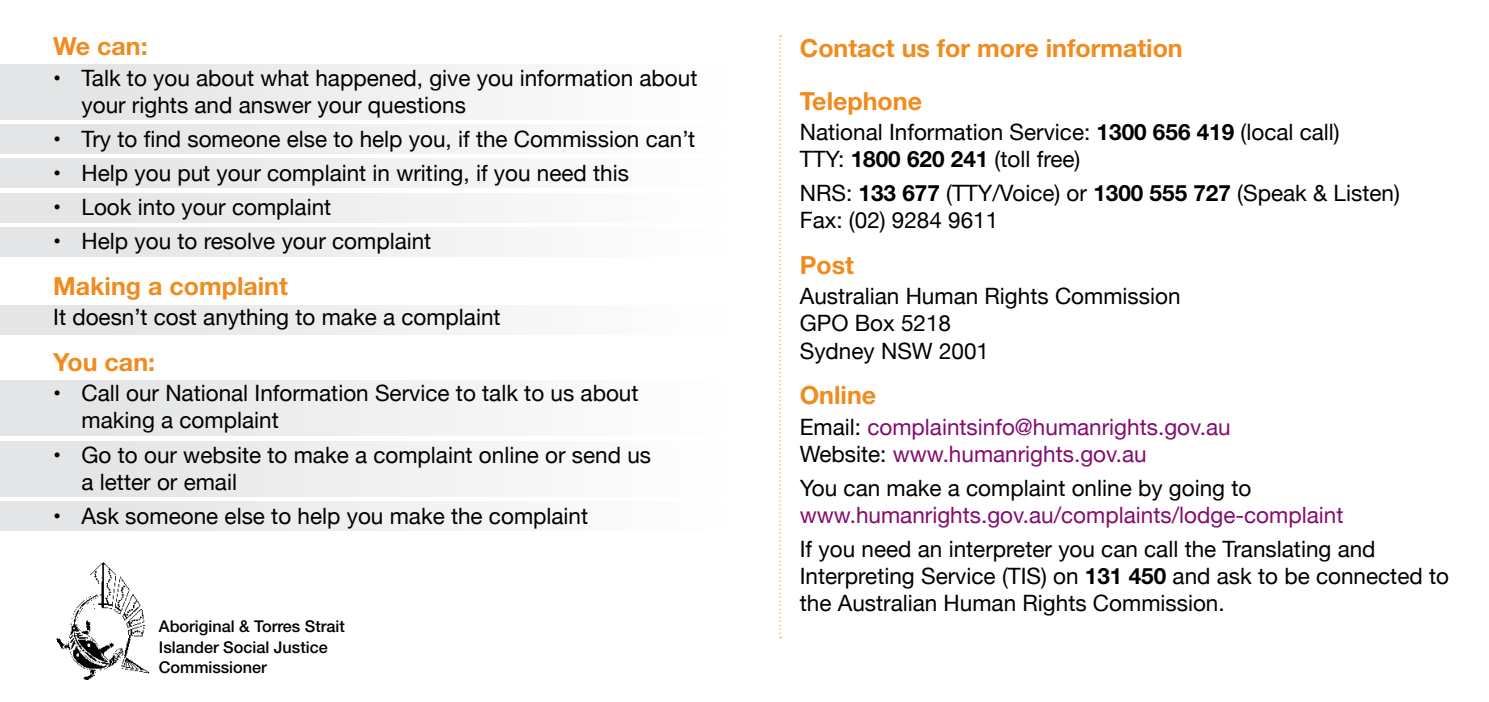
<style>
.page{position:relative;width:1489px;height:702px;background:#fff}
.page>*{position:absolute;margin:0;border:0;box-sizing:border-box;transform-origin:0 0}
.t1{font:700 25px/52.8px "Helvetica Neue";color:#f08b1d}
.t2{font:22.5px/27px "Helvetica Neue";color:#000}
.t3{font:22.5px/27px "Helvetica Neue";color:#850c70}
.t4{font:500 16.25px/20.2px "Helvetica Neue";color:#000}
.s1{font-weight:700}
.s2{color:#000}
</style>
<div class="page">
<div style="left:0;top:64px;width:753px;height:55px;background:linear-gradient(to right,#e1e2e3,#fff)"></div>
<div style="left:0;top:441px;width:753px;height:55px;background:linear-gradient(to right,#e1e2e3,#fff)"></div>
<div style="left:0;top:380px;width:753px;height:56px;background:linear-gradient(to right,#e1e2e3,#fff)"></div>
<div style="left:0;top:125px;width:753px;height:29px;background:linear-gradient(to right,#e1e2e3,#fff)"></div>
<div style="left:0;top:502px;width:753px;height:29px;background:linear-gradient(to right,#e1e2e3,#fff)"></div>
<div style="left:0;top:159px;width:753px;height:29px;background:linear-gradient(to right,#e1e2e3,#fff)"></div>
<div style="left:0;top:193px;width:753px;height:29px;background:linear-gradient(to right,#e1e2e3,#fff)"></div>
<div style="left:0;top:227px;width:753px;height:29px;background:linear-gradient(to right,#e1e2e3,#fff)"></div>
<div style="left:0;top:305px;width:753px;height:29px;background:linear-gradient(to right,#e1e2e3,#fff)"></div>
<svg style="left:779px;top:35px;width:2px;height:603px"></svg>
<img style="left:56px;top:562px;width:94px;height:118px">
<p class="t1" style="left:53px;top:19px;width:96px">We can:</p>
<p class="t2" style="left:81px;top:65px;width:617px;text-indent:-28px">• Talk to you about what happened, give you information about your rights and answer your questions</p>
<p class="t2" style="left:53px;top:126px;width:643px">• Try to find someone else to help you, if the Commission can’t</p>
<p class="t2" style="left:53px;top:160px;width:577px">• Help you put your complaint in writing, if you need this</p>
<p class="t2" style="left:53px;top:195px;width:280px">• Look into your complaint</p>
<p class="t2" style="left:53px;top:229px;width:379px">• Help you to resolve your complaint</p>
<p class="t1" style="left:53px;top:259px;width:236px">Making a complaint</p>
<p class="t2" style="left:53px;top:305px;width:449px">It doesn’t cost anything to make a complaint</p>
<p class="t1" style="left:53px;top:335px;width:103px">You can:</p>
<p class="t2" style="left:81px;top:381px;width:558px;text-indent:-28px">• Call our National Information Service to talk to us about making a complaint</p>
<p class="t2" style="left:81px;top:442px;width:571px;text-indent:-28px">• Go to our website to make a complaint online or send us a letter or email</p>
<p class="t2" style="left:53px;top:503px;width:536px">• Ask someone else to help you make the complaint</p>
<p class="t4" style="left:159px;top:616px;width:188px">Aboriginal &amp; Torres Strait<br>Islander Social Justice<br>Commissioner</p>
<p class="t1" style="left:799px;top:21px;width:384px">Contact us for more information<br>Telephone</p>
<p class="t2" style="left:799px;top:120px;width:541px">National Information Service: <span class="s1">1300 656 419</span> (local call)<br>TTY: <span class="s1">1800 620 241</span> (toll free)</p>
<p class="t2" style="left:799px;top:181px;width:601px">NRS: <span class="s1">133 677</span> (TTY/Voice) or <span class="s1">1300 555 727</span> (Speak &amp; Listen)<br>Fax: (02) 9284 9611</p>
<p class="t1" style="left:799px;top:238px;width:56px">Post</p>
<p class="t2" style="left:799px;top:284px;width:382px">Australian Human Rights Commission<br>GPO Box 5218<br>Sydney NSW 2001</p>
<p class="t1" style="left:799px;top:368px;width:78px">Online</p>
<p class="t3" style="left:799px;top:414px;width:432px"><span class="s2">Email:</span> complaintsinfo@humanrights.gov.au<br><span class="s2">Website:</span> www.humanrights.gov.au</p>
<p class="t2" style="left:799px;top:475px;width:453px">You can make a complaint online by going to</p>
<p class="t3" style="left:799px;top:502px;width:545px">www.humanrights.gov.au/complaints/lodge-complaint</p>
<p class="t2" style="left:799px;top:536px;width:650px">If you need an interpreter you can call the Translating and<br>Interpreting Service (TIS) on <span class="s1">131 450</span> and ask to be connected to the Australian Human Rights Commission.</p>
</div>
